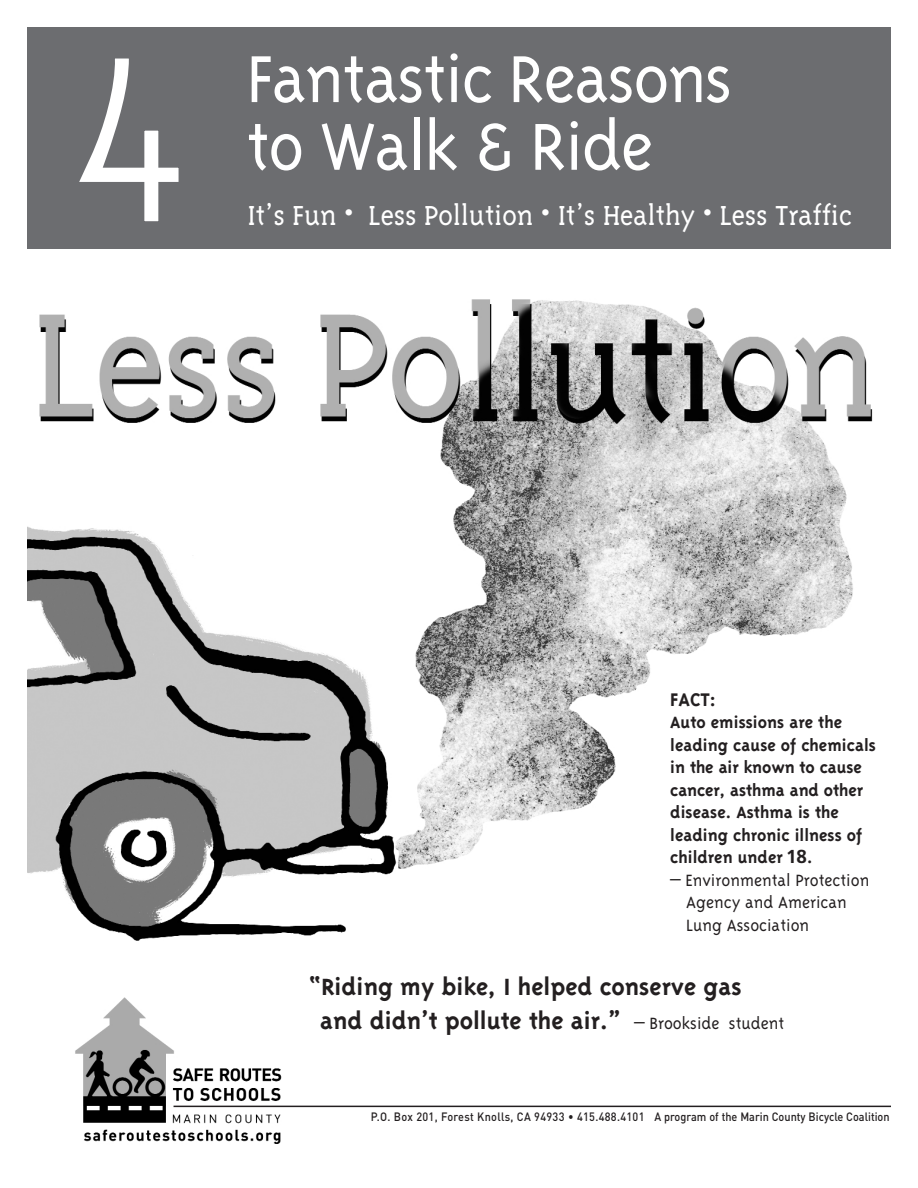
<style>
.page{position:relative;width:918px;height:1188px;background:#fff}
.page>*{position:absolute;margin:0;border:0;box-sizing:border-box;transform-origin:0 0}
.t1{font:300 76.2px/67.7px "Triplex";letter-spacing:-.025em;color:#fff}
.t2{font:300 31.65px "Triplex Serif";letter-spacing:-.01em;color:#fff}
.t3{font:700 27px/34.5px "Triplex";color:#231f20}
.t4{font:700 21px "Triplex";color:#231f20}
.t5{font:700 18.75px/22.5px "Triplex";color:#231f20}
.t6{font:300 18.75px/22.5px "Triplex";color:#231f20}
.t7{font:500 12px "DIN";color:#231f20;scale:.91 1}
.s1{font-family:"Frutiger"}
.s2{font-weight:300;font-size:18.75px}
</style>
<div class="page">
<img style="left:27px;top:299px;width:846px;height:642px">
<div style="left:27px;top:27px;width:864px;height:221px;background:#6c6d70"></div>
<svg style="left:79px;top:58px;width:100px;height:164px"></svg>
<img style="left:75px;top:997px;width:212px;height:147px">
<hr style="left:174px;top:1106px;width:717px;height:1px;background:#231f20">
<h1 class="t1" style="left:246px;top:50px;width:488px">Fantastic Reasons to Walk &amp; Ride</h1>
<h2 class="t2" style="left:247px;top:202px;width:607px">It’s Fun • Less Pollution • It’s Healthy • Less Traffic</h2>
<p class="t4" style="left:670px;top:691px;width:47px">FACT:</p>
<p class="t5" style="left:670px;top:712px;width:207px">Auto emissions are the leading cause of chemicals in the air known to cause cancer, asthma and other disease. Asthma is the leading chronic illness of children under <span class="s1">18</span>.</p>
<p class="t6" style="left:686px;top:870px;width:185px;text-indent:-16px">– Environmental Protection<br>Agency and American<br>Lung Association</p>
<h3 class="t3" style="left:320px;top:971px;width:466px;text-indent:-11px">“Riding my bike, I helped conserve gas and didn’t pollute the air.” <span class="s2">– Brookside student</span></h3>
<p class="t7" style="left:371px;top:1113px;width:572px">P.O. Box 201, Forest Knolls, CA 94933 • 415.488.4101 A program of the Marin County Bicycle Coalition</p>
</div>
